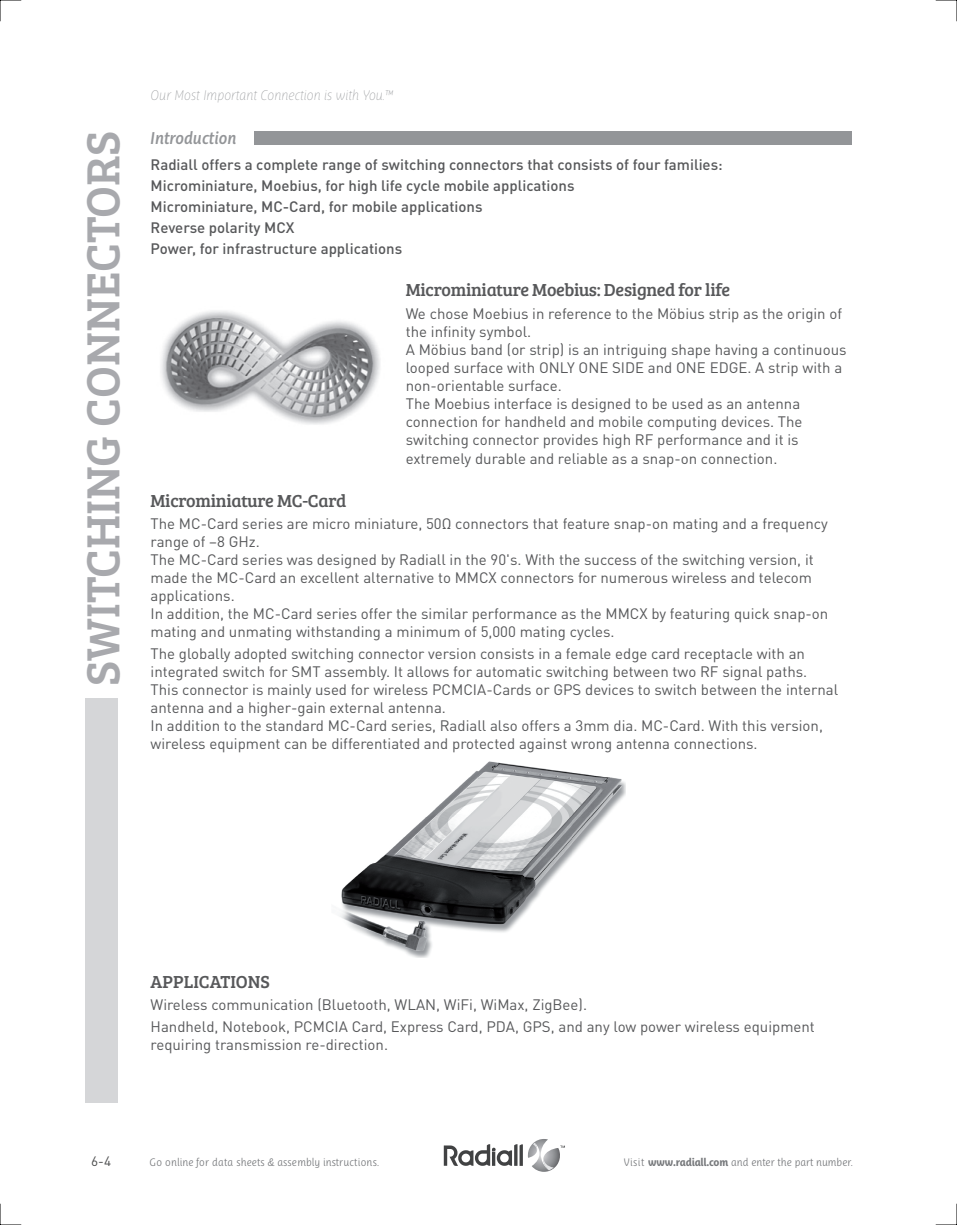
<style>
.page{position:relative;width:957px;height:1225px;background:#fff}
.page>*{position:absolute;margin:0;border:0;box-sizing:border-box;transform-origin:0 0}
.t1{font:48px "Bree Serif";color:#a8a9ad}
.t2{font:18px "Bree Serif";letter-spacing:-.015em;color:#57585a}
.t3{font:italic 600 16.5px "Ayita Pro";color:#939598}
.t4{font:15px/18px "DIN Pro";color:#57585a}
.t5{font:500 15px/21px "DIN Pro";color:#57585a}
.t6{font:italic 100 13.5px "Ayita Pro";color:#939598}
.t7{font:13.5px "DIN Pro";color:#4b4c4d}
.t8{font:300 10.5px "Ayita Pro";color:#76787b}
.s1{font-weight:700}
</style>
<div class="page">
<svg style="left:444px;top:1139px;width:121px;height:32px"></svg>
<img style="left:340px;top:761px;width:286px;height:196px">
<img style="left:161px;top:311px;width:219px;height:114px">
<div style="left:85px;top:698px;width:33px;height:404px;background:#d5d6d8"></div>
<div style="left:254px;top:131px;width:597px;height:14px;background:#939598"></div>
<svg style="left:0;top:0;width:22px;height:22px"></svg>
<svg style="left:0;top:1203px;width:22px;height:22px"></svg>
<svg style="left:935px;top:0;width:22px;height:22px"></svg>
<svg style="left:935px;top:1203px;width:22px;height:22px"></svg>
<h1 class="t1" style="left:68px;top:685px;width:552px;rotate:-90deg">switching connectors</h1>
<p class="t6" style="left:151px;top:87px;width:244px">Our Most Important Connection is with You.™</p>
<p class="t3" style="left:151px;top:129px;width:87px">Introduction</p>
<p class="t5" style="left:151px;top:154px;width:574px">Radiall offers a complete range of switching connectors that consists of four families:<br>Microminiature, Moebius, for high life cycle mobile applications<br>Microminiature, MC-Card, for mobile applications<br>Reverse polarity MCX<br>Power, for infrastructure applications</p>
<p class="t2" style="left:406px;top:277px;width:326px">Microminiature Moebius: Designed for life</p>
<p class="t4" style="left:406px;top:304px;width:442px">We chose Moebius in reference to the Möbius strip as the origin of the infinity symbol.<br>A Möbius band (or strip) is an intriguing shape having a continuous looped surface with ONLY ONE SIDE and ONE EDGE. A strip with a non-orientable surface.<br>The Moebius interface is designed to be used as an antenna connection for handheld and mobile computing devices. The switching connector provides high RF performance and it is</p>
<p class="t4" style="left:406px;top:449px;width:373px">extremely durable and reliable as a snap-on connection.</p>
<p class="t2" style="left:151px;top:487px;width:197px">Microminiature MC-Card</p>
<p class="t4" style="left:151px;top:514px;width:679px">The MC-Card series are micro miniature, 50Ω connectors that feature snap-on mating and a frequency range of –8 GHz.<br>The MC-Card series was designed by Radiall in the 90's. With the success of the switching version, it made the MC-Card an excellent alternative to MMCX connectors for numerous wireless and telecom applications.<br>In addition, the MC-Card series offer the similar performance as the MMCX by featuring quick snap-on mating and unmating withstanding a minimum of 5,000 mating cycles.</p>
<p class="t4" style="left:151px;top:644px;width:689px">The globally adopted switching connector version consists in a female edge card receptacle with an integrated switch for SMT assembly. It allows for automatic switching between two RF signal paths.<br>This connector is mainly used for wireless PCMCIA-Cards or GPS devices to switch between the internal antenna and a higher-gain external antenna.<br>In addition to the standard MC-Card series, Radiall also offers a 3mm dia. MC-Card. With this version, wireless equipment can be differentiated and protected against wrong antenna connections.</p>
<p class="t2" style="left:151px;top:968px;width:121px">APPLICATIONS</p>
<p class="t4" style="left:151px;top:992px;width:666px;line-height:22.2px">Wireless communication (Bluetooth, WLAN, WiFi, WiMax, ZigBee).<br>Handheld, Notebook, PCMCIA Card, Express Card, PDA, GPS, and any low power wireless equipment</p>
<p class="t4" style="left:151px;top:1035px;width:239px">requiring transmission re-direction.</p>
<p class="t7" style="left:91px;top:1151px;width:21px">6-4</p>
<p class="t8" style="left:150px;top:1156px;width:231px">Go online for data sheets &amp; assembly instructions.</p>
<p class="t8" style="left:623px;top:1156px;width:231px">Visit <span class="s1">www.radiall.com</span> and enter the part number.</p>
</div>
